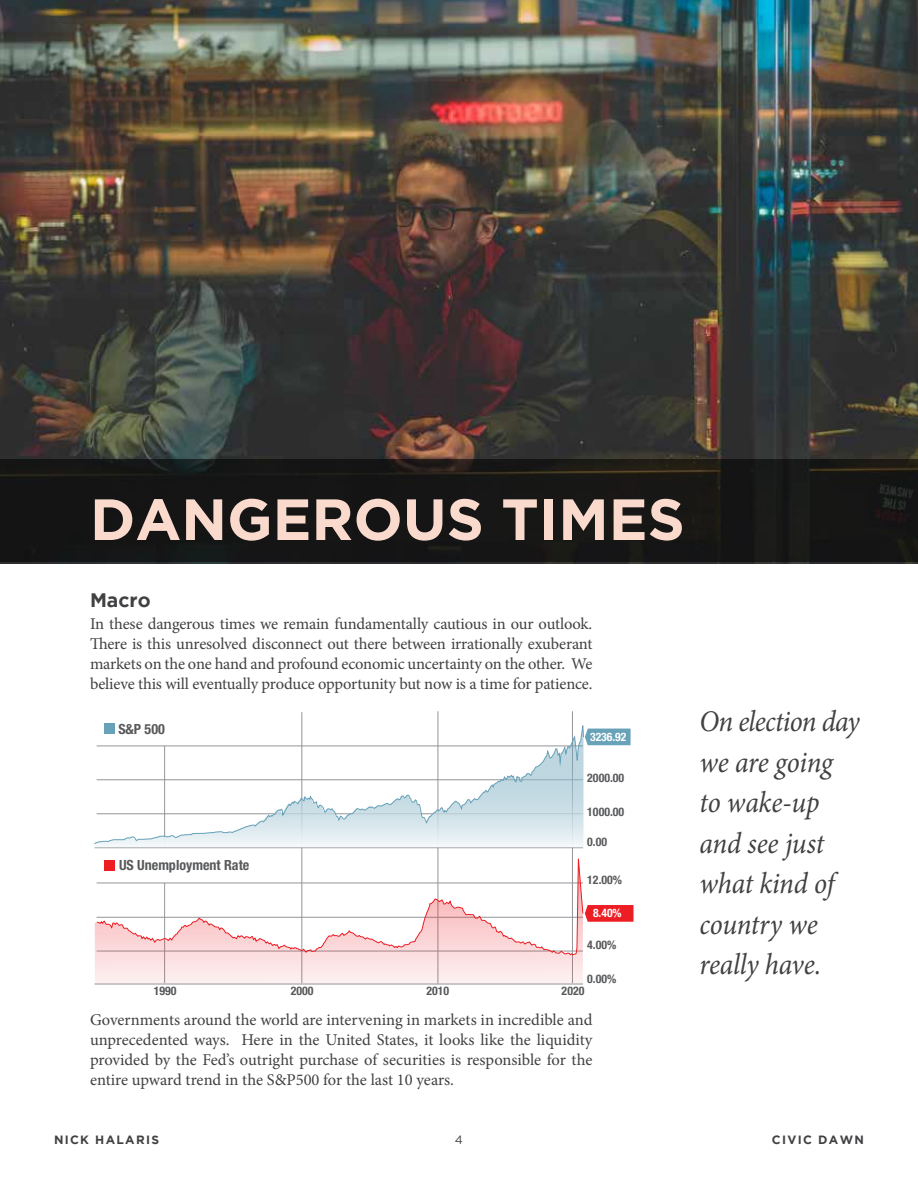
<style>
.page{position:relative;width:918px;height:1188px;background:#fff}
.page>*{position:absolute;margin:0;border:0;box-sizing:border-box;transform-origin:0 0}
.t1{font:700 58.05px "Gotham";color:#f9dacd}
.t2{font:italic 30px/40.5px "Minion Pro";letter-spacing:-.01em;color:#414042;scale:.92 1}
.t3{font:700 19.5px "Gotham";color:#414042}
.t4{font:16.5px/19.8px "Minion Pro";letter-spacing:-.01em;color:#414042;text-align:justify}
.t5{font:700 condensed 14.1px "Helvetica Neue";color:#58595b}
.t6{font:700 12px "Gotham";letter-spacing:.11em;color:#414042}
.t7{font:12px "Gotham";color:#414042}
.t8{font:700 condensed 11.85px "Helvetica Neue";color:#58595b}
.t9{font:700 condensed 11.7px "Helvetica Neue";color:#fff}
</style>
<div class="page">
<img style="left:0;top:0;width:918px;height:563px">
<div style="left:0;top:459px;width:918px;height:103px;background:#151515"></div>
<svg style="left:585px;top:729px;width:46px;height:16px"></svg>
<svg style="left:585px;top:905px;width:48px;height:17px"></svg>
<hr style="left:302px;top:712px;width:1px;height:271px;background:#939598">
<hr style="left:572px;top:711px;width:1px;height:272px;background:#939598">
<hr style="left:438px;top:711px;width:1px;height:273px;background:#939598">
<hr style="left:95px;top:847px;width:488px;height:1px;background:#939598">
<svg style="left:95px;top:922px;width:488px;height:62px;background:#fae5e6"></svg>
<svg style="left:94px;top:719px;width:490px;height:125px"></svg>
<svg style="left:96px;top:845px;width:488px;height:111px"></svg>
<hr style="left:95px;top:984px;width:488px;height:1px;background:#939598">
<h1 class="t1" style="left:90px;top:486px;width:596px">DANGEROUS TIMES</h1>
<p class="t3" style="left:90px;top:589px;width:62px">Macro</p>
<p class="t4" style="left:90px;top:614px;width:504px">In these dangerous times we remain fundamentally cautious in our outlook.<br>There is this unresolved disconnect out there between irrationally exuberant markets on the one hand and profound economic uncertainty on the other. We believe this will eventually produce opportunity but now is a time for patience.</p>
<p class="t5" style="left:118px;top:720px;width:48px">S&amp;P 500</p>
<p class="t5" style="left:119px;top:857px;width:132px">US Unemployment Rate</p>
<p class="t9" style="left:590px;top:730px;width:38px">3236.92</p>
<p class="t8" style="left:587px;top:771px;width:38px">2000.00</p>
<p class="t8" style="left:587px;top:805px;width:38px">1000.00</p>
<p class="t8" style="left:587px;top:835px;width:21px">0.00</p>
<p class="t8" style="left:587px;top:873px;width:36px">12.00%</p>
<p class="t9" style="left:593px;top:906px;width:30px">8.40%</p>
<p class="t8" style="left:587px;top:938px;width:31px">4.00%</p>
<p class="t8" style="left:587px;top:972px;width:31px">0.00%</p>
<p class="t8" style="left:154px;top:984px;width:24px">1990</p>
<p class="t8" style="left:291px;top:984px;width:24px">2000</p>
<p class="t8" style="left:426px;top:984px;width:24px">2010</p>
<p class="t8" style="left:562px;top:984px;width:24px">2020</p>
<p class="t4" style="left:90px;top:1010px;width:504px">Governments around the world are intervening in markets in incredible and unprecedented ways. Here in the United States, it looks like the liquidity provided by the Fed’s outright purchase of securities is responsible for the entire upward trend in the S&amp;P500 for the last 10 years.</p>
<h2 class="t2" style="left:699px;top:701px;width:176px">On election day we are going to wake-up and see just what kind of country we really have.</h2>
<p class="t6" style="left:54px;top:1133px;width:107px">NICK HALARIS</p>
<p class="t7" style="left:455px;top:1133px;width:10px">4</p>
<p class="t6" style="left:772px;top:1133px;width:94px">CIVIC DAWN</p>
</div>
